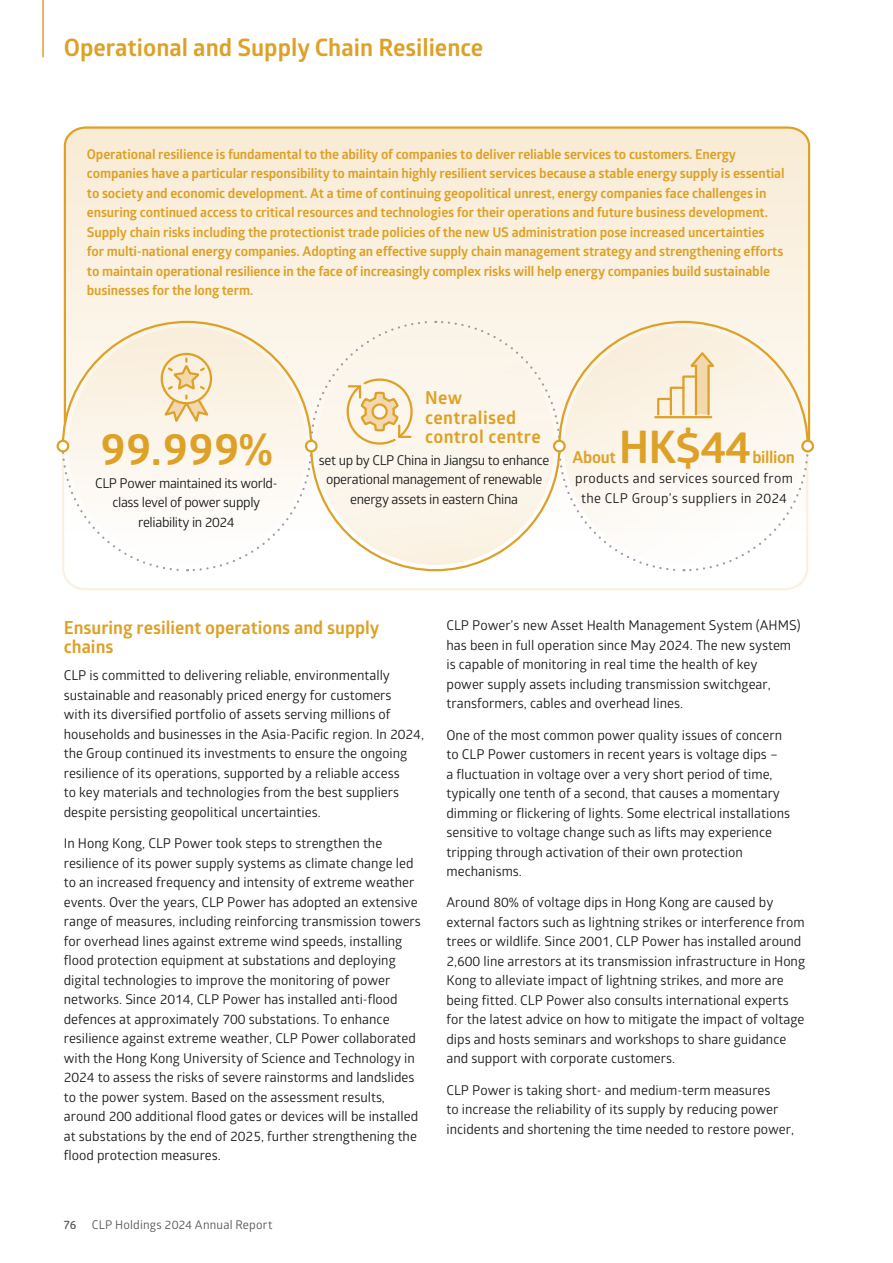
<style>
.page{position:relative;width:893px;height:1263px;background:#fff}
.page>*{position:absolute;margin:0;border:0;box-sizing:border-box;transform-origin:0 0}
.t1{font:700 45px "Glober";color:#dea127}
.t2{font:700 24px "Glober";color:#dea127}
.t3{font:700 18px/19.5px "Glober";color:#dea127}
.t4{font:700 18px/19.5px "Glober";letter-spacing:.02em;color:#dea127}
.t5{font:700 16.5px "Glober";letter-spacing:-.02em;color:#dea127}
.t6{font:13.5px/19.5px "Glober";color:#1c1c1b}
.t7{font:700 13.5px/19.5px "Glober";letter-spacing:-.01em;color:#dea127}
.t8{font:13.5px/19.5px "Glober";letter-spacing:-.025em;color:#1c1c1b;text-align:center}
.t9{font:13.5px/19.5px "Glober";letter-spacing:.02em;color:#1c1c1b;text-align:center}
.t10{font:12px "Glober";letter-spacing:.015em;color:#575756}
.t11{font:600 12px "Glober";color:#575756}
</style>
<div class="page">
<svg style="left:67px;top:572px;width:741px;height:18px"></svg>
<svg style="left:56px;top:440px;width:243px;height:142px"></svg>
<svg style="left:299px;top:572px;width:272px;height:10px"></svg>
<div style="left:58px;top:441px;width:10px;height:10px;background:#fff;border-radius:50%"></div>
<div style="left:57px;top:440px;width:12px;height:12px;border:2px solid #dea127;border-radius:50%"></div>
<div style="left:801px;top:440px;width:13px;height:12px;border:2px solid #dea127;border-radius:50%"></div>
<svg style="left:63px;top:126px;width:748px;height:316px;background:#f9eedb"></svg>
<svg style="left:61px;top:320px;width:749px;height:252px"></svg>
<hr style="left:42px;top:0;width:2px;height:57px;background:#dea127">
<h2 class="t2" style="left:64px;top:30px;width:421px">Operational and Supply Chain Resilience</h2>
<p class="t7" style="left:87px;top:144px;width:699px">Operational resilience is fundamental to the ability of companies to deliver reliable services to customers. Energy companies have a particular responsibility to maintain highly resilient services because a stable energy supply is essential to society and economic development. At a time of continuing geopolitical unrest, energy companies face challenges in ensuring continued access to critical resources and technologies for their operations and future business development.<br>Supply chain risks including the protectionist trade policies of the new US administration pose increased uncertainties for multi-national energy companies. Adopting an effective supply chain management strategy and strengthening efforts to maintain operational resilience in the face of increasingly complex risks will help energy companies build sustainable businesses for the long term.</p>
<h1 class="t1" style="left:100px;top:418px;width:175px">99.999%</h1>
<p class="t8" style="left:95px;top:472px;width:184px">CLP Power maintained its world&shy;class level of power supply reliability in 2024</p>
<h3 class="t4" style="left:425px;top:388px;width:117px">New centralised control centre</h3>
<p class="t8" style="left:319px;top:450px;width:232px">set up by CLP China in Jiangsu to enhance operational management of renewable energy assets in eastern China</p>
<h1 class="t1" style="left:619px;top:415px;width:133px">HK$44</h1>
<p class="t5" style="left:573px;top:445px;width:45px">About</p>
<p class="t5" style="left:752px;top:445px;width:44px">billion</p>
<p class="t9" style="left:575px;top:468px;width:219px">products and services sourced from the CLP Group’s suppliers in 2024</p>
<h3 class="t3" style="left:64px;top:617px;width:317px">Ensuring resilient operations and supply chains</h3>
<p class="t6" style="left:64px;top:665px;width:362px">CLP is committed to delivering reliable, environmentally sustainable and reasonably priced energy for customers<br>with its diversified portfolio of assets serving millions of households and businesses in the Asia-Pacific region. In 2024, the Group continued its investments to ensure the ongoing resilience of its operations, supported by a reliable access<br>to key materials and technologies from the best suppliers despite persisting geopolitical uncertainties.</p>
<p class="t6" style="left:64px;top:833px;width:359px">In Hong Kong, CLP Power took steps to strengthen the resilience of its power supply systems as climate change led to an increased frequency and intensity of extreme weather events. Over the years, CLP Power has adopted an extensive range of measures, including reinforcing transmission towers for overhead lines against extreme wind speeds, installing flood protection equipment at substations and deploying digital technologies to improve the monitoring of power networks. Since 2014, CLP Power has installed anti-flood defences at approximately 700 substations. To enhance resilience against extreme weather, CLP Power collaborated with the Hong Kong University of Science and Technology in 2024 to assess the risks of severe rainstorms and landslides to the power system. Based on the assessment results, around 200 additional flood gates or devices will be installed at substations by the end of 2025, further strengthening the flood protection measures.</p>
<p class="t11" style="left:64px;top:1216px;width:14px">76</p>
<p class="t10" style="left:92px;top:1217px;width:182px">CLP Holdings 2024 Annual Report</p>
<p class="t6" style="left:446px;top:615px;width:356px">CLP Power’s new Asset Health Management System (AHMS) has been in full operation since May 2024. The new system is capable of monitoring in real time the health of key<br>power supply assets including transmission switchgear, transformers, cables and overhead lines.</p>
<p class="t6" style="left:446px;top:724px;width:345px">One of the most common power quality issues of concern to CLP Power customers in recent years is voltage dips –<br>a fluctuation in voltage over a very short period of time, typically one tenth of a second, that causes a momentary dimming or flickering of lights. Some electrical installations sensitive to voltage change such as lifts may experience tripping through activation of their own protection mechanisms.</p>
<p class="t6" style="left:446px;top:892px;width:360px">Around 80% of voltage dips in Hong Kong are caused by external factors such as lightning strikes or interference from trees or wildlife. Since 2001, CLP Power has installed around 2,600 line arrestors at its transmission infrastructure in Hong Kong to alleviate impact of lightning strikes, and more are being fitted. CLP Power also consults international experts for the latest advice on how to mitigate the impact of voltage dips and hosts seminars and workshops to share guidance and support with corporate customers.</p>
<p class="t6" style="left:446px;top:1080px;width:349px">CLP Power is taking short- and medium-term measures<br>to increase the reliability of its supply by reducing power incidents and shortening the time needed to restore power,</p>
</div>
